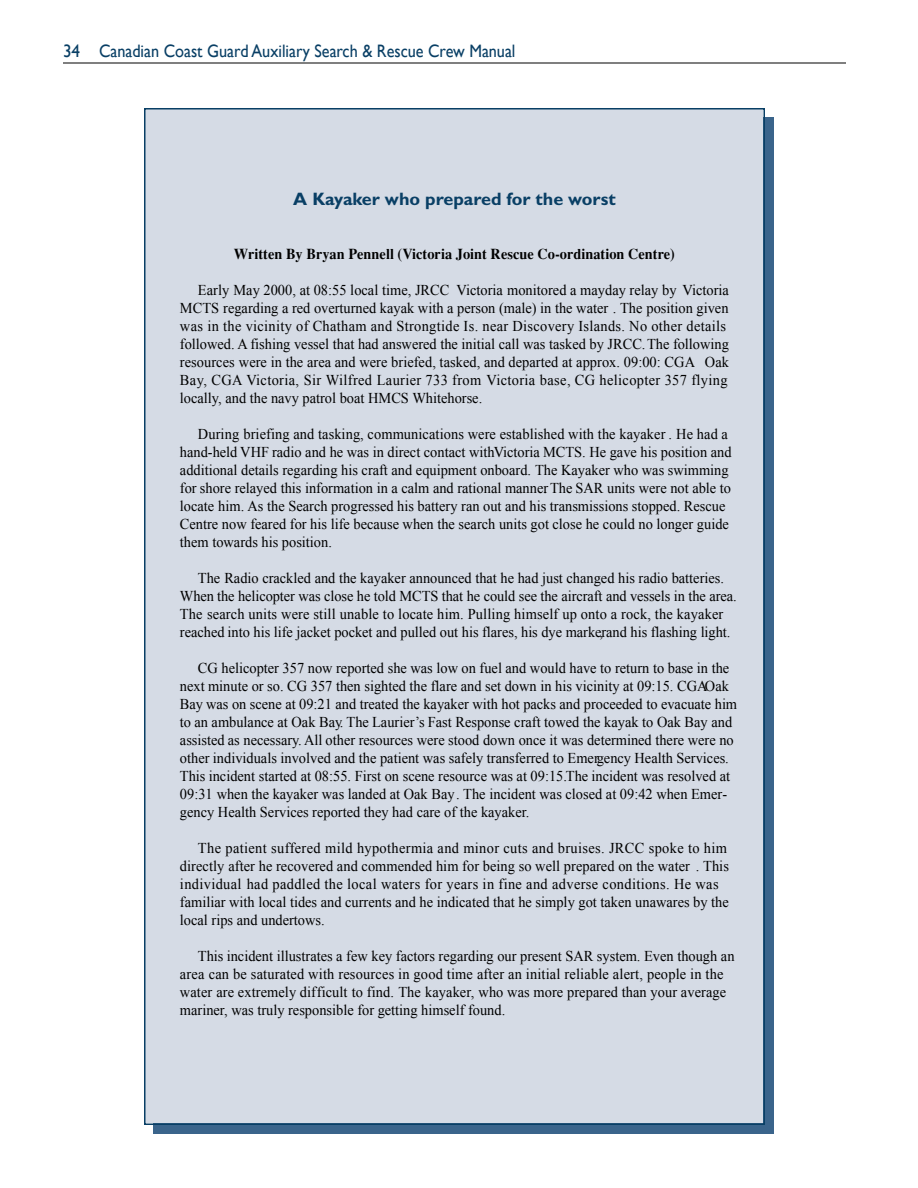
<style>
.page{position:relative;width:918px;height:1188px;background:#fff}
.page>*{position:absolute;margin:0;border:0;box-sizing:border-box;transform-origin:0 0}
.t1{font:18px "Gill Sans";color:#093f65;scale:.96 1}
.t2{font:700 18px "Gill Sans";color:#093f65}
.t3{font:15px/18px "Times New Roman";color:#000;scale:.96 1}
.t4{font:700 15px "Times";color:#000;scale:.96 1}
</style>
<div class="page">
<hr style="left:63px;top:63px;width:783px;height:1px;background:#000">
<div style="left:153px;top:117px;width:621px;height:1017px;background:linear-gradient(to right,#3a648b,#3a648b)"></div>
<div style="left:146px;top:110px;width:618px;height:1014px;background:#d5dbe5"></div>
<p class="t1" style="left:63px;top:41px;width:473px">34 Canadian Coast Guard Auxiliary Search &amp; Rescue Crew Manual</p>
<p class="t2" style="left:293px;top:193px;width:324px">A Kayaker who prepared for the worst</p>
<p class="t4" style="left:234px;top:249px;width:461px">Written By Bryan Pennell (Victoria Joint Rescue Co-ordination Centre)</p>
<p class="t3" style="left:180px;top:281px;width:573px;text-indent:18px">Early May 2000, at 08:55 local time, JRCC Victoria monitored a mayday relay by Victoria MCTS regarding a red overturned kayak with a person (male) in the water . The position given was in the vicinity of Chatham and Strongtide Is. near Discovery Islands. No other details followed. A fishing vessel that had answered the initial call was tasked by JRCC. The following resources were in the area and were briefed, tasked, and departed at approx. 09:00: CGA Oak Bay, CGA Victoria, Sir Wilfred Laurier 733 from Victoria base, CG helicopter 357 flying locally, and the navy patrol boat HMCS Whitehorse.</p>
<p class="t3" style="left:180px;top:425px;width:576px;text-indent:18px">During briefing and tasking, communications were established with the kayaker . He had a hand-held VHF radio and he was in direct contact with Victoria MCTS. He gave his position and additional details regarding his craft and equipment onboard. The Kayaker who was swimming for shore relayed this information in a calm and rational manner. The SAR units were not able to locate him. As the Search progressed his battery ran out and his transmissions stopped. Rescue Centre now feared for his life because when the search units got close he could no longer guide them towards his position.</p>
<p class="t3" style="left:180px;top:569px;width:581px;text-indent:18px">The Radio crackled and the kayaker announced that he had just changed his radio batteries.<br>When the helicopter was close he told MCTS that he could see the aircraft and vessels in the area.<br>The search units were still unable to locate him. Pulling himself up onto a rock, the kayaker reached into his life jacket pocket and pulled out his flares, his dye marker, and his flashing light.</p>
<p class="t3" style="left:180px;top:659px;width:582px;text-indent:18px">CG helicopter 357 now reported she was low on fuel and would have to return to base in the next minute or so. CG 357 then sighted the flare and set down in his vicinity at 09:15. CGAOak Bay was on scene at 09:21 and treated the kayaker with hot packs and proceeded to evacuate him to an ambulance at Oak Bay. The Laurier’s Fast Response craft towed the kayak to Oak Bay and assisted as necessary. All other resources were stood down once it was determined there were no other individuals involved and the patient was safely transferred to Emergency Health Services.<br>This incident started at 08:55. First on scene resource was at 09:15. The incident was resolved at 09:31 when the kayaker was landed at Oak Bay. The incident was closed at 09:42 when Emer&shy;gency Health Services reported they had care of the kayaker.</p>
<p class="t3" style="left:180px;top:839px;width:573px;text-indent:18px">The patient suffered mild hypothermia and minor cuts and bruises. JRCC spoke to him directly after he recovered and commended him for being so well prepared on the water . This individual had paddled the local waters for years in fine and adverse conditions. He was familiar with local tides and currents and he indicated that he simply got taken unawares by the local rips and undertows.</p>
<p class="t3" style="left:180px;top:947px;width:579px;text-indent:18px">This incident illustrates a few key factors regarding our present SAR system. Even though an area can be saturated with resources in good time after an initial reliable alert, people in the water are extremely difficult to find. The kayaker, who was more prepared than your average mariner, was truly responsible for getting himself found.</p>
</div>
